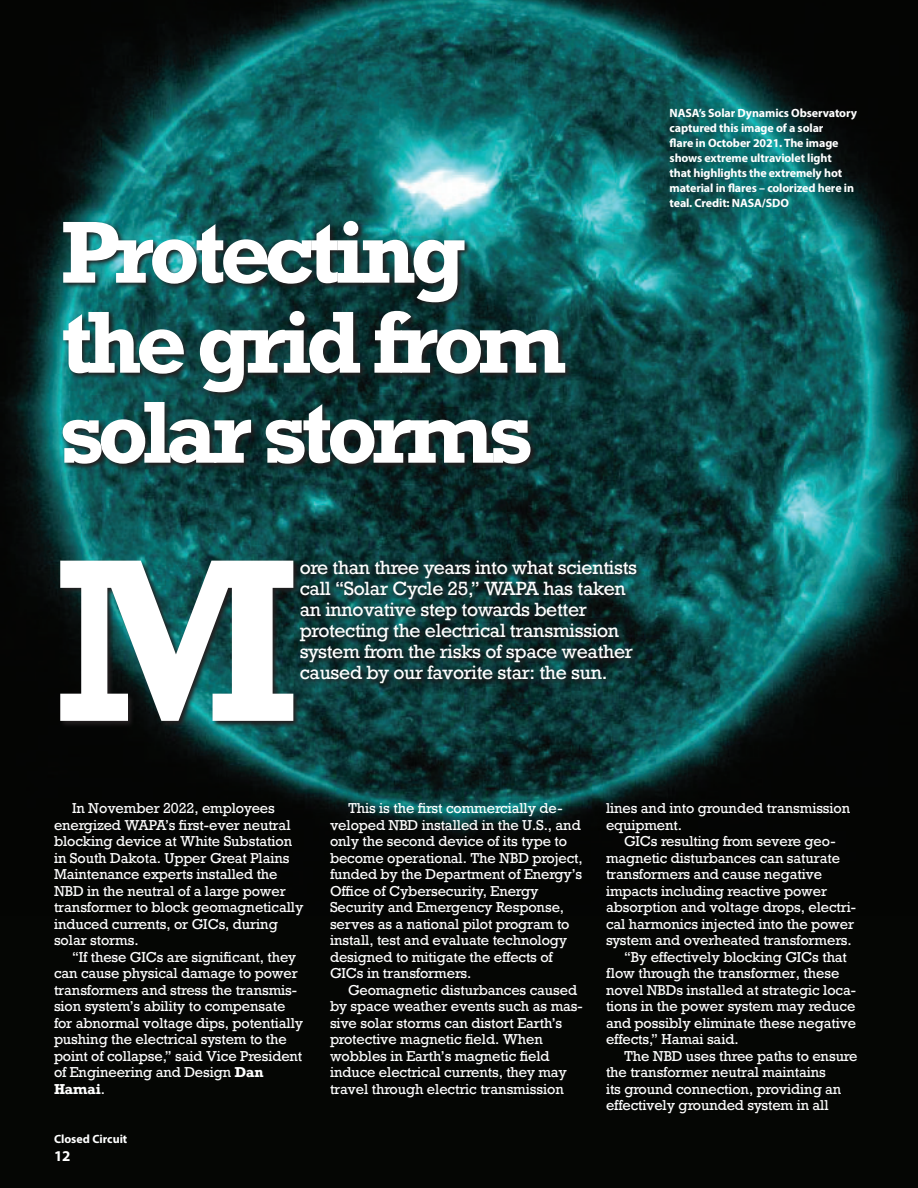
<style>
.page{position:relative;width:918px;height:1188px;background:#fff}
.page>*{position:absolute;margin:0;border:0;box-sizing:border-box;transform-origin:0 0}
.t1{font:700 217.8px "Rockwell";color:#fff}
.t2{font:700 82.5px/90px "Rockwell";letter-spacing:-.07em;color:#fff}
.t3{font:18px/21px "Rockwell";letter-spacing:-.02em;color:#fff}
.t4{font:700 15px "Myriad Pro";color:#fff}
.t5{font:13.5px/16.5px "Rockwell";letter-spacing:-.01em;color:#fff}
.t6{font:700 12px/15px "Myriad Pro";letter-spacing:-.01em;color:#fff}
.s1{font-weight:700}
</style>
<div class="page">
<img style="left:0;top:0;width:918px;height:1188px">
<svg style="left:61px;top:219px;width:512px;height:252px;background:#134041"></svg>
<svg style="left:59px;top:559px;width:585px;height:169px;background:#123031"></svg>
<h2 class="t2" style="left:60px;top:206px;width:508px">Protecting the grid from solar storms</h2>
<p class="t6" style="left:670px;top:105px;width:189px">NASA’s Solar Dynamics Observatory captured this image of a solar<br>flare in October 2021. The image shows extreme ultraviolet light<br>that highlights the extremely hot material in flares – colorized here in teal. Credit: NASA/SDO</p>
<h1 class="t1" style="left:54px;top:501px;width:247px">M</h1>
<h3 class="t3" style="left:300px;top:557px;width:339px">ore than three years into what scientists call “Solar Cycle 25,” WAPA has taken an innovative step towards better protecting the electrical transmission system from the risks of space weather caused by our favorite star: the sun.</h3>
<p class="t5" style="left:54px;top:801px;width:251px;text-indent:18px">In November 2022, employees energized WAPA’s first-ever neutral blocking device at White Substation in South Dakota. Upper Great Plains<br>Maintenance experts installed the<br>NBD in the neutral of a large power transformer to block geomagnetically induced currents, or GICs, during solar storms.</p>
<p class="t5" style="left:54px;top:949px;width:251px;text-indent:18px">“If these GICs are significant, they can cause physical damage to power transformers and stress the transmis&shy;sion system’s ability to compensate for abnormal voltage dips, potentially pushing the electrical system to the point of collapse,” said Vice President of Engineering and Design <span class="s1">Dan Hamai</span>.</p>
<p class="t6" style="left:54px;top:1131px;width:75px">Closed Circuit</p>
<p class="t4" style="left:54px;top:1146px;width:18px">12</p>
<p class="t5" style="left:330px;top:801px;width:254px;text-indent:18px">This is the first commercially de&shy;veloped NBD installed in the U.S., and only the second device of its type to become operational. The NBD project, funded by the Department of Energy’s Office of Cybersecurity, Energy Security and Emergency Response, serves as a national pilot program to install, test and evaluate technology designed to mitigate the effects of GICs in transformers.</p>
<p class="t5" style="left:330px;top:982px;width:254px;text-indent:18px">Geomagnetic disturbances caused by space weather events such as mas&shy;sive solar storms can distort Earth’s protective magnetic field. When wobbles in Earth’s magnetic field induce electrical currents, they may travel through electric transmission</p>
<p class="t5" style="left:606px;top:800px;width:246px">lines and into grounded transmission equipment.</p>
<p class="t5" style="left:624px;top:833px;width:213px">GICs resulting from severe geo-</p>
<p class="t5" style="left:606px;top:850px;width:236px">magnetic disturbances can saturate</p>
<p class="t5" style="left:606px;top:866px;width:218px">transformers and cause negative</p>
<p class="t5" style="left:606px;top:883px;width:223px">impacts including reactive power</p>
<p class="t5" style="left:606px;top:899px;width:252px">absorption and voltage drops, electri-</p>
<p class="t5" style="left:606px;top:916px;width:250px">cal harmonics injected into the power</p>
<p class="t5" style="left:606px;top:932px;width:247px">system and overheated transformers.</p>
<p class="t5" style="left:624px;top:949px;width:224px">“By effectively blocking GICs that</p>
<p class="t5" style="left:606px;top:965px;width:235px">flow through the transformer, these</p>
<p class="t5" style="left:606px;top:982px;width:251px">novel NBDs installed at strategic loca-</p>
<p class="t5" style="left:606px;top:998px;width:251px">tions in the power system may reduce</p>
<p class="t5" style="left:606px;top:1015px;width:252px">and possibly eliminate these negative</p>
<p class="t5" style="left:606px;top:1031px;width:134px">effects,” Hamai said.</p>
<p class="t5" style="left:624px;top:1048px;width:235px">The NBD uses three paths to ensure</p>
<p class="t5" style="left:606px;top:1064px;width:222px">the transformer neutral maintains</p>
<p class="t5" style="left:606px;top:1081px;width:237px">its ground connection, providing an</p>
<p class="t5" style="left:606px;top:1097px;width:224px">effectively grounded system in all</p>
</div>
